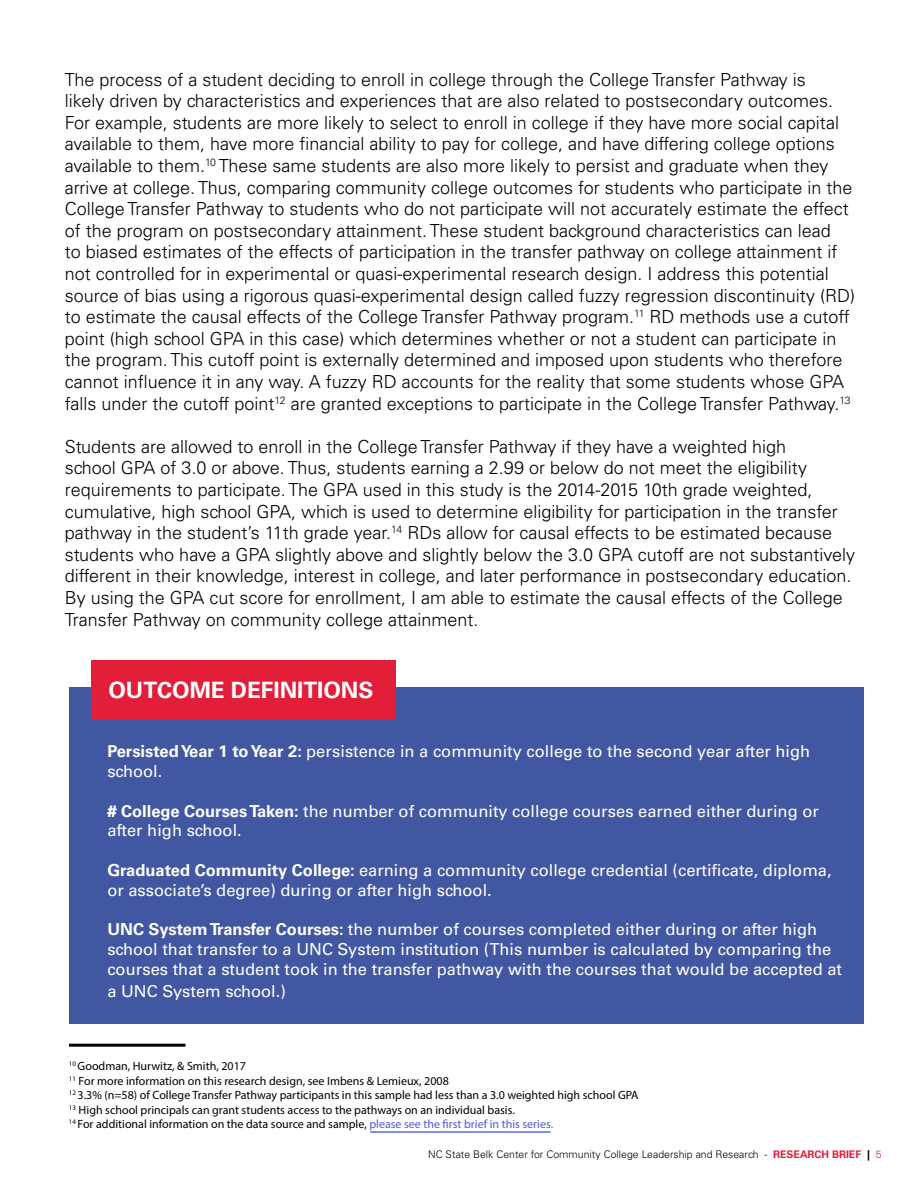
<style>
.page{position:relative;width:918px;height:1188px;background:#fff}
.page>*{position:absolute;margin:0;border:0;box-sizing:border-box;transform-origin:0 0}
.t1{font:700 22.5px "Univers LT Std";color:#fff}
.t2{font:300 18px/21.6px "Univers LT Std";color:#000}
.t3{font:16.5px/19.8px "Univers LT Std";color:#fff}
.t4{font:12px/14.4px "Myriad Pro";color:#000}
.t5{font:700 12px "Univers LT Std";color:#4f5cd6}
.t6{font:300 10.5px "Univers LT Std";color:#000}
.s1{font-weight:700}
.s2{color:#4f5cd6}
.s3{font-weight:700;color:#e31e38}
.s4{color:#e31e38}
</style>
<div class="page">
<div style="left:70px;top:687px;width:794px;height:337px;background:#4257a2"></div>
<div style="left:92px;top:661px;width:304px;height:59px;background:#e31e38"></div>
<hr style="left:69px;top:1044px;width:117px;height:3px;background:#000">
<hr style="left:370px;top:1132px;width:180px;height:1px;background:#4f5cd6">
<p class="t2" style="left:65px;top:68px;width:792px">The process of a student deciding to enroll in college through the College Transfer Pathway is<br>likely driven by characteristics and experiences that are also related to postsecondary outcomes.<br>For example, students are more likely to select to enroll in college if they have more social capital available to them, have more financial ability to pay for college, and have differing college options available to them.<sup>10</sup> These same students are also more likely to persist and graduate when they arrive at college. Thus, comparing community college outcomes for students who participate in the College Transfer Pathway to students who do not participate will not accurately estimate the effect of the program on postsecondary attainment. These student background characteristics can lead<br>to biased estimates of the effects of participation in the transfer pathway on college attainment if not controlled for in experimental or quasi-experimental research design. I address this potential source of bias using a rigorous quasi-experimental design called fuzzy regression discontinuity (RD) to estimate the causal effects of the College Transfer Pathway program.<sup>11</sup> RD methods use a cutoff point (high school GPA in this case) which determines whether or not a student can participate in the program. This cutoff point is externally determined and imposed upon students who therefore cannot influence it in any way. A fuzzy RD accounts for the reality that some students whose GPA falls under the cutoff point<sup>12</sup> are granted exceptions to participate in the College Transfer Pathway.<sup>13</sup></p>
<p class="t2" style="left:65px;top:436px;width:792px">Students are allowed to enroll in the College Transfer Pathway if they have a weighted high<br>school GPA of 3.0 or above. Thus, students earning a 2.99 or below do not meet the eligibility requirements to participate. The GPA used in this study is the 2014-2015 10th grade weighted, cumulative, high school GPA, which is used to determine eligibility for participation in the transfer pathway in the student’s 11th grade year.<sup>14</sup> RDs allow for causal effects to be estimated because students who have a GPA slightly above and slightly below the 3.0 GPA cutoff are not substantively different in their knowledge, interest in college, and later performance in postsecondary education.<br>By using the GPA cut score for enrollment, I am able to estimate the causal effects of the College Transfer Pathway on community college attainment.</p>
<p class="t1" style="left:108px;top:677px;width:267px">OUTCOME DEFINITIONS</p>
<p class="t3" style="left:107px;top:742px;width:704px"><span class="s1">Persisted Year 1 to Year 2:</span> persistence in a community college to the second year after high school.</p>
<p class="t3" style="left:107px;top:801px;width:713px"><span class="s1"># College Courses Taken:</span> the number of community college courses earned either during or after high school.</p>
<p class="t3" style="left:107px;top:860px;width:726px"><span class="s1">Graduated Community College:</span> earning a community college credential (certificate, diploma, or associate’s degree) during or after high school.</p>
<p class="t3" style="left:107px;top:920px;width:736px"><span class="s1">UNC System Transfer Courses:</span> the number of courses completed either during or after high school that transfer to a UNC System institution (This number is calculated by comparing the courses that a student took in the transfer pathway with the courses that would be accepted at</p>
<p class="t3" style="left:107px;top:981px;width:180px">a UNC System school.)</p>
<p class="t4" style="left:69px;top:1059px;width:571px"><sup>10</sup> Goodman, Hurwitz, &amp; Smith, 2017<br><sup>11</sup> For more information on this research design, see Imbens &amp; Lemieux, 2008<br><sup>12</sup> 3.3% (n=58) of College Transfer Pathway participants in this sample had less than a 3.0 weighted high school GPA <sup>13</sup> High school principals can grant students access to the pathways on an individual basis.<br><sup>14</sup> For additional information on the data source and sample, <span class="s2">please see the first brief in this series.</span></p>
<p class="t5" style="left:370px;top:1119px;width:182px">______________________________</p>
<p class="t6" style="left:428px;top:1148px;width:455px">NC State Belk Center for Community College Leadership and Research - <span class="s3">RESEARCH BRIEF</span> <span class="s1">|</span> <span class="s4">5</span></p>
</div>
